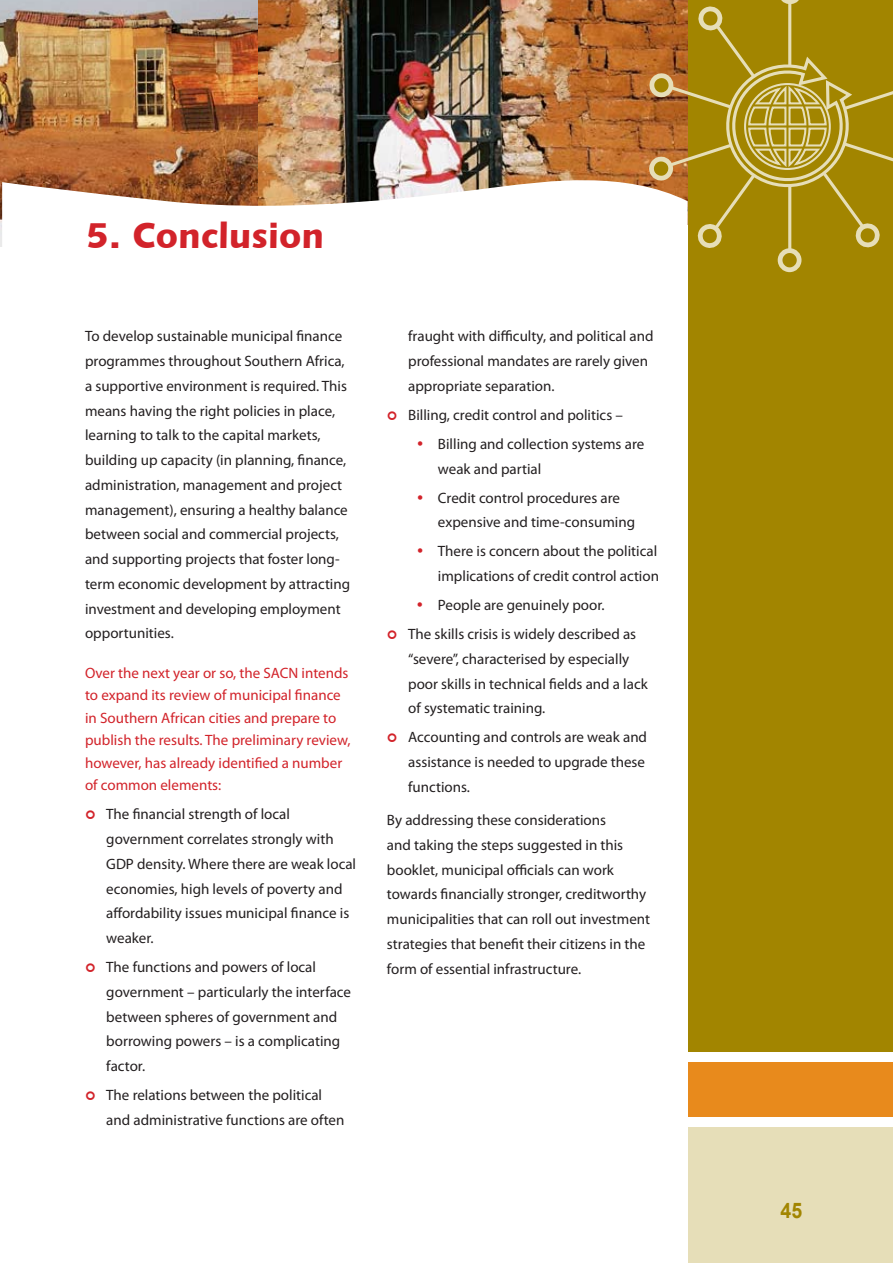
<style>
.page{position:relative;width:893px;height:1263px;background:#fff}
.page>*{position:absolute;margin:0;border:0;box-sizing:border-box;transform-origin:0 0}
.t1{font:36px "Humanist 531 BT Black A";letter-spacing:.01em;color:#d2232a}
.t2{font:700 21.45px "Arial";color:#a28500;scale:.91 1}
.t3{font:15px/24.8px "Myriad Pro";color:#231f20}
.t4{font:15px/22.5px "Myriad Pro";color:#d2232a}
</style>
<div class="page">
<img style="left:258px;top:0;width:392px;height:170px">
<img style="left:1px;top:0;width:257px;height:246px">
<div style="left:689px;top:0;width:204px;height:1051px;background:#a28500"></div>
<svg style="left:2px;top:170px;width:648px;height:76px"></svg>
<div style="left:778px;top:248px;width:23px;height:24px;border:5px solid #e6deb8;border-radius:50%"></div>
<svg style="left:650px;top:0;width:243px;height:253px"></svg>
<div style="left:689px;top:1128px;width:204px;height:135px;background:#e6deb8"></div>
<div style="left:689px;top:1062px;width:204px;height:54px;background:#e88a1c"></div>
<h1 class="t1" style="left:87px;top:213px;width:239px">5. Conclusion</h1>
<p class="t3" style="left:85px;top:324px;width:267px">To develop sustainable municipal finance programmes throughout Southern Africa, a supportive environment is required. This means having the right policies in place, learning to talk to the capital markets, building up capacity (in planning, finance, administration, management and project management), ensuring a healthy balance between social and commercial projects, and supporting projects that foster long&shy;term economic development by attracting investment and developing employment opportunities.</p>
<p class="t4" style="left:85px;top:661px;width:267px">Over the next year or so, the SACN intends to expand its review of municipal finance in Southern African cities and prepare to publish the results. The preliminary review, however, has already identified a number of common elements:</p>
<p class="t3" style="left:106px;top:802px;width:251px">The financial strength of local government correlates strongly with GDP density. Where there are weak local economies, high levels of poverty and affordability issues municipal finance is weaker.</p>
<p class="t3" style="left:106px;top:954px;width:246px">The functions and powers of local government – particularly the interface between spheres of government and borrowing powers – is a complicating factor.</p>
<p class="t3" style="left:106px;top:1082px;width:240px">The relations between the political and administrative functions are often</p>
<p class="t3" style="left:408px;top:324px;width:247px">fraught with difficulty, and political and professional mandates are rarely given appropriate separation.</p>
<p class="t3" style="left:438px;top:400px;width:208px;line-height:29px;text-indent:-30px">Billing, credit control and politics –<br>Billing and collection systems are</p>
<p class="t3" style="left:438px;top:454px;width:184px;line-height:29px">weak and partial<br>Credit control procedures are</p>
<p class="t3" style="left:438px;top:507px;width:221px;line-height:29px">expensive and time-consuming<br>There is concern about the political</p>
<p class="t3" style="left:438px;top:563px;width:223px">implications of credit control action</p>
<p class="t3" style="left:438px;top:592px;width:168px">People are genuinely poor.</p>
<p class="t3" style="left:408px;top:621px;width:229px">The skills crisis is widely described as</p>
<p class="t3" style="left:408px;top:646px;width:241px">“severe”, characterised by especially poor skills in technical fields and a lack of systematic training.</p>
<p class="t3" style="left:408px;top:725px;width:240px">Accounting and controls are weak and assistance is needed to upgrade these functions.</p>
<p class="t3" style="left:387px;top:807px;width:265px">By addressing these considerations<br>and taking the steps suggested in this booklet, municipal officials can work towards financially stronger, creditworthy municipalities that can roll out investment strategies that benefit their citizens in the form of essential infrastructure.</p>
<h2 class="t2" style="left:780px;top:1196px;width:25px">45</h2>
</div>
